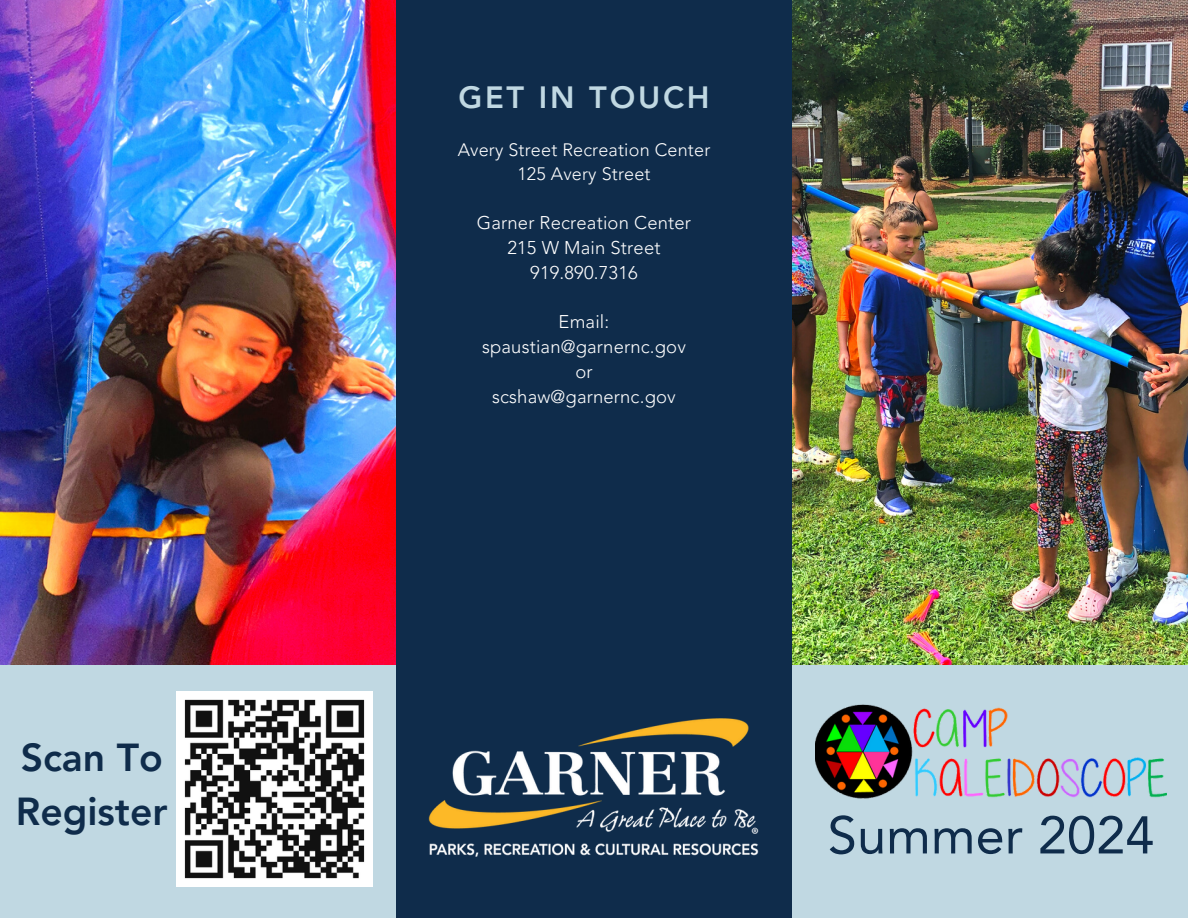
<style>
.page{position:relative;width:1188px;height:918px;background:#0f2c4b}
.page>*{position:absolute;margin:0;border:0;box-sizing:border-box;transform-origin:0 0}
.t1{font:52.5px "Avenir LT Pro";color:#0f2c4b}
.t2{font:800 39px/54px "Avenir LT Pro";color:#0f2c4b}
.t3{font:800 30.75px "Avenir LT Pro";letter-spacing:.09em;color:#c0d8e2}
.t4{font:300 18.45px "Avenir LT Pro";letter-spacing:.01em;color:#fff}
.t5{font:300 18px "Avenir LT Pro";letter-spacing:.01em;color:#fff}
</style>
<div class="page">
<img style="left:792px;top:0;width:396px;height:665px">
<div style="left:792px;top:665px;width:396px;height:253px;background:#c0d8e2"></div>
<img style="left:0;top:0;width:396px;height:665px">
<div style="left:0;top:665px;width:395px;height:253px;background:#c0d8e2"></div>
<img style="left:815px;top:704px;width:351px;height:95px">
<img style="left:177px;top:691px;width:195px;height:196px">
<img style="left:428px;top:718px;width:331px;height:139px">
<p class="t2" style="left:16px;top:734px;width:153px">Scan To<br>Register</p>
<h3 class="t3" style="left:458px;top:85px;width:253px">GET IN TOUCH</h3>
<p class="t5" style="left:458px;top:143px;width:254px">Avery Street Recreation Center</p>
<p class="t5" style="left:517px;top:166px;width:135px">125 Avery Street</p>
<p class="t4" style="left:477px;top:215px;width:216px">Garner Recreation Center</p>
<p class="t4" style="left:507px;top:240px;width:155px">215 W Main Street</p>
<p class="t4" style="left:530px;top:265px;width:109px">919.890.7316</p>
<p class="t4" style="left:559px;top:314px;width:52px">Email:</p>
<p class="t4" style="left:482px;top:339px;width:205px">spaustian@garnernc.gov</p>
<p class="t4" style="left:575px;top:364px;width:19px">or</p>
<p class="t4" style="left:492px;top:389px;width:185px">scshaw@garnernc.gov</p>
<p class="t1" style="left:828px;top:814px;width:328px">Summer 2024</p>
</div>
